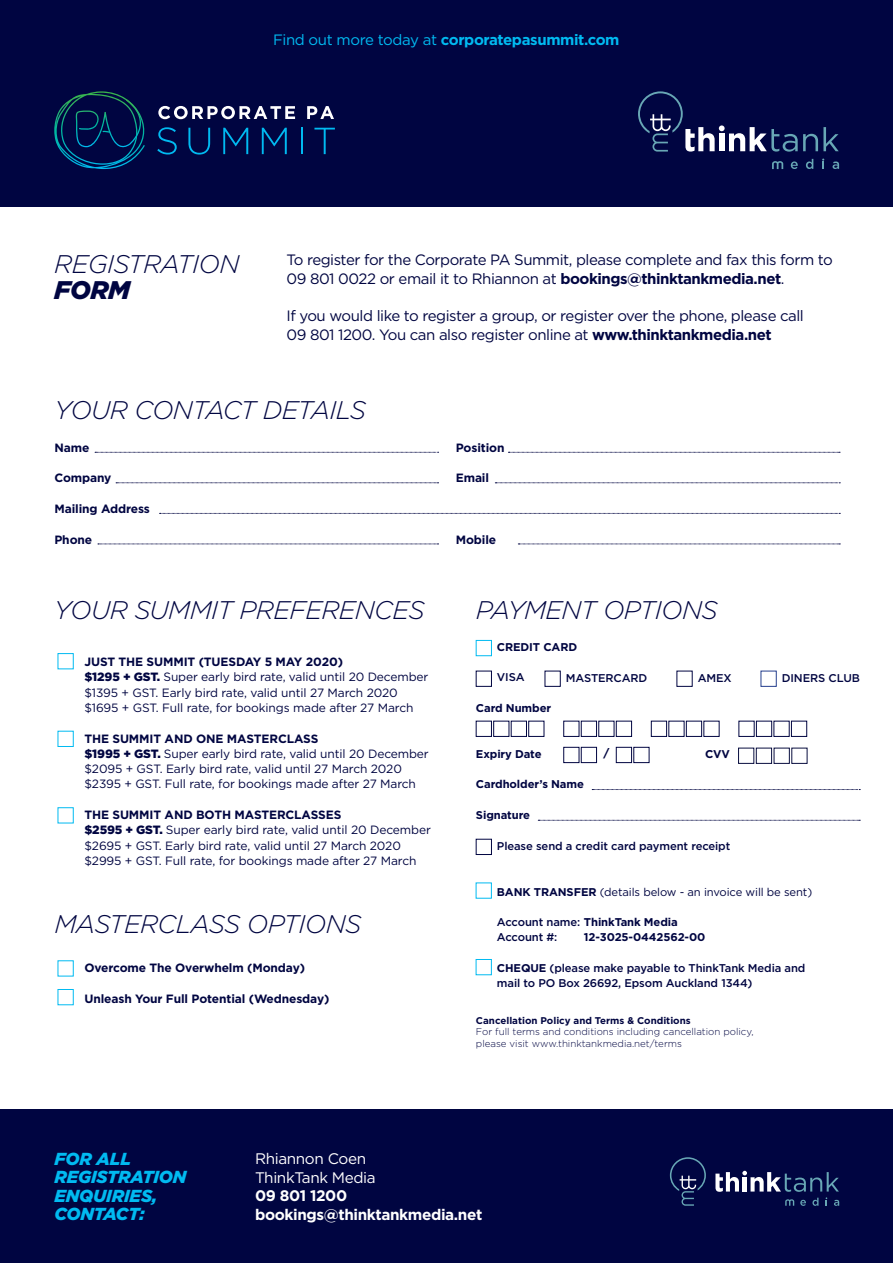
<style>
.page{position:relative;width:893px;height:1263px;background:#fff}
.page>*{position:absolute;margin:0;border:0;box-sizing:border-box;transform-origin:0 0}
.t1{font:italic 300 25.5px/25.5px "Gotham";letter-spacing:-.025em;color:#000541}
.t2{font:italic 900 17.4px/18.3px "Gotham";letter-spacing:-.01em;color:#00baf1}
.t3{font:700 15.3px "Gotham";letter-spacing:-.025em;color:#fff}
.t4{font:15.3px "Gotham";letter-spacing:-.025em;color:#fff}
.t5{font:15px "Gotham";letter-spacing:-.03em;color:#000541}
.t6{font:700 15px "Gotham";letter-spacing:-.025em;color:#00baf1}
.t7{font:12px "Gotham";letter-spacing:-.01em;color:#000541}
.t8{font:700 12px "Gotham";letter-spacing:-.01em;color:#000541}
.t9{font:500 11.25px "Gotham";letter-spacing:-.01em;color:#000541}
.t10{font:700 11.25px "Gotham";letter-spacing:-.01em;color:#000541}
.t11{font:11.25px "Gotham";letter-spacing:-.01em;color:#000541}
.t12{font:300 9.75px/11.7px "Gotham";color:#000541}
.s1{font-weight:400}
.s2{font-weight:900}
.s3{font-weight:700}
.s4{font-weight:500}
</style>
<div class="page">
<div style="left:0;top:0;width:893px;height:207px;background:#000541"></div>
<div style="left:0;top:1109px;width:893px;height:154px;background:#000541"></div>
<svg style="left:715px;top:1170px;width:125px;height:36px"></svg>
<svg style="left:670px;top:1157px;width:36px;height:49px"></svg>
<svg style="left:158px;top:106px;width:137px;height:13px"></svg>
<svg style="left:307px;top:106px;width:27px;height:13px"></svg>
<svg style="left:157px;top:127px;width:20px;height:28px"></svg>
<svg style="left:188px;top:128px;width:22px;height:27px"></svg>
<svg style="left:223px;top:128px;width:25px;height:26px"></svg>
<svg style="left:262px;top:128px;width:25px;height:26px"></svg>
<hr style="left:301px;top:128px;width:2px;height:26px;background:#00baf1">
<svg style="left:314px;top:128px;width:21px;height:26px"></svg>
<svg style="left:54px;top:91px;width:91px;height:78px"></svg>
<svg style="left:772px;top:161px;width:11px;height:8px"></svg>
<svg style="left:791px;top:161px;width:7px;height:8px"></svg>
<svg style="left:806px;top:159px;width:7px;height:10px"></svg>
<svg style="left:832px;top:162px;width:7px;height:7px"></svg>
<svg style="left:822px;top:159px;width:2px;height:10px"></svg>
<svg style="left:638px;top:91px;width:201px;height:61px"></svg>
<div style="left:476px;top:883px;width:16px;height:15px;border:1px solid #00baf1"></div>
<div style="left:476px;top:959px;width:16px;height:16px;border:1px solid #00baf1"></div>
<div style="left:756px;top:721px;width:16px;height:16px;border:1px solid #000541"></div>
<div style="left:774px;top:721px;width:15px;height:16px;border:1px solid #000541"></div>
<div style="left:791px;top:721px;width:16px;height:16px;border:1px solid #000541"></div>
<div style="left:739px;top:721px;width:15px;height:16px;border:1px solid #000541"></div>
<div style="left:616px;top:721px;width:16px;height:16px;border:1px solid #000541"></div>
<div style="left:686px;top:721px;width:16px;height:16px;border:1px solid #000541"></div>
<div style="left:704px;top:721px;width:15px;height:16px;border:1px solid #000541"></div>
<div style="left:651px;top:721px;width:16px;height:16px;border:1px solid #000541"></div>
<div style="left:634px;top:747px;width:15px;height:16px;border:1px solid #000541"></div>
<div style="left:616px;top:747px;width:16px;height:16px;border:1px solid #000541"></div>
<div style="left:669px;top:721px;width:15px;height:16px;border:1px solid #000541"></div>
<div style="left:677px;top:671px;width:15px;height:16px;border:1px solid #000541"></div>
<div style="left:761px;top:671px;width:15px;height:16px;border:1px solid #253f8e"></div>
<svg style="left:538px;top:820px;width:322px;height:1px"></svg>
<svg style="left:592px;top:789px;width:268px;height:1px"></svg>
<div style="left:476px;top:640px;width:16px;height:16px;border:1px solid #00baf1"></div>
<div style="left:476px;top:671px;width:16px;height:16px;border:1px solid #000541"></div>
<div style="left:476px;top:839px;width:16px;height:16px;border:1px solid #000541"></div>
<div style="left:476px;top:721px;width:16px;height:16px;border:1px solid #000541"></div>
<div style="left:493px;top:721px;width:16px;height:16px;border:1px solid #000541"></div>
<div style="left:563px;top:721px;width:16px;height:16px;border:1px solid #000541"></div>
<div style="left:511px;top:721px;width:16px;height:16px;border:1px solid #000541"></div>
<div style="left:581px;top:721px;width:16px;height:16px;border:1px solid #000541"></div>
<div style="left:528px;top:721px;width:16px;height:16px;border:1px solid #000541"></div>
<div style="left:599px;top:721px;width:15px;height:16px;border:1px solid #000541"></div>
<div style="left:563px;top:747px;width:16px;height:16px;border:1px solid #000541"></div>
<div style="left:581px;top:747px;width:16px;height:16px;border:1px solid #000541"></div>
<div style="left:738px;top:748px;width:16px;height:16px;border:1px solid #090e3f"></div>
<div style="left:756px;top:748px;width:16px;height:16px;border:1px solid #090e3f"></div>
<div style="left:792px;top:748px;width:15px;height:16px;border:1px solid #090e3f"></div>
<svg style="left:95px;top:452px;width:344px;height:1px"></svg>
<svg style="left:508px;top:452px;width:332px;height:1px"></svg>
<svg style="left:116px;top:483px;width:323px;height:1px"></svg>
<svg style="left:495px;top:483px;width:345px;height:1px"></svg>
<svg style="left:160px;top:513px;width:680px;height:1px"></svg>
<svg style="left:98px;top:544px;width:341px;height:1px"></svg>
<svg style="left:518px;top:544px;width:322px;height:1px"></svg>
<div style="left:58px;top:653px;width:15px;height:16px;border:1px solid #00baf1"></div>
<div style="left:58px;top:731px;width:15px;height:16px;border:1px solid #00baf1"></div>
<div style="left:58px;top:989px;width:15px;height:16px;border:1px solid #00baf1"></div>
<p class="t6" style="left:273px;top:30px;width:348px"><span class="s1">Find out more today at</span> corporatepasummit.com</p>
<p class="t1" style="left:54px;top:251px;width:187px">REGISTRATION<br><span class="s2">FORM</span></p>
<p class="t5" style="left:286px;top:250px;width:548px">To register for the Corporate PA Summit, please complete and fax this form to</p>
<p class="t5" style="left:286px;top:269px;width:500px">09 801 0022 or email it to Rhiannon at <span class="s3">bookings@thinktankmedia.net</span>.</p>
<p class="t5" style="left:286px;top:306px;width:519px">If you would like to register a group, or register over the phone, please call</p>
<p class="t5" style="left:286px;top:325px;width:487px">09 801 1200. You can also register online at <span class="s3">www.thinktankmedia.net</span></p>
<p class="t1" style="left:54px;top:396px;width:313px">YOUR CONTACT DETAILS</p>
<p class="t8" style="left:54px;top:440px;width:36px">Name</p>
<p class="t8" style="left:54px;top:470px;width:59px">Company</p>
<p class="t8" style="left:54px;top:501px;width:97px">Mailing Address</p>
<p class="t8" style="left:54px;top:531px;width:39px">Phone</p>
<p class="t1" style="left:54px;top:597px;width:372px">YOUR SUMMIT PREFERENCES</p>
<p class="t8" style="left:84px;top:654px;width:260px">JUST THE SUMMIT (TUESDAY 5 MAY 2020)</p>
<p class="t7" style="left:84px;top:669px;width:345px"><span class="s2">$1295 + GST.</span> Super early bird rate, valid until 20 December</p>
<p class="t7" style="left:84px;top:685px;width:315px">$1395 + GST. Early bird rate, valid until 27 March 2020</p>
<p class="t7" style="left:84px;top:700px;width:331px">$1695 + GST. Full rate, for bookings made after 27 March</p>
<p class="t8" style="left:84px;top:730px;width:235px">THE SUMMIT AND ONE MASTERCLASS</p>
<p class="t7" style="left:84px;top:746px;width:346px"><span class="s2">$1995 + GST.</span> Super early bird rate, valid until 20 December</p>
<p class="t7" style="left:84px;top:761px;width:319px">$2095 + GST. Early bird rate, valid until 27 March 2020</p>
<p class="t7" style="left:84px;top:776px;width:333px">$2395 + GST. Full rate, for bookings made after 27 March</p>
<p class="t8" style="left:84px;top:807px;width:259px">THE SUMMIT AND BOTH MASTERCLASSES</p>
<p class="t7" style="left:84px;top:822px;width:348px"><span class="s2">$2595 + GST.</span> Super early bird rate, valid until 20 December</p>
<p class="t7" style="left:84px;top:838px;width:318px">$2695 + GST. Early bird rate, valid until 27 March 2020</p>
<p class="t7" style="left:84px;top:853px;width:334px">$2995 + GST. Full rate, for bookings made after 27 March</p>
<p class="t1" style="left:54px;top:911px;width:309px">MASTERCLASS OPTIONS</p>
<p class="t8" style="left:84px;top:960px;width:222px">Overcome The Overwhelm (Monday)</p>
<p class="t8" style="left:84px;top:990px;width:247px">Unleash Your Full Potential (Wednesday)</p>
<p class="t8" style="left:456px;top:440px;width:50px">Position</p>
<p class="t8" style="left:456px;top:470px;width:35px">Email</p>
<p class="t8" style="left:456px;top:531px;width:42px">Mobile</p>
<p class="t1" style="left:476px;top:597px;width:243px">PAYMENT OPTIONS</p>
<p class="t10" style="left:497px;top:639px;width:82px">CREDIT CARD</p>
<p class="t9" style="left:497px;top:670px;width:29px">VISA</p>
<p class="t10" style="left:476px;top:700px;width:77px">Card Number</p>
<p class="t10" style="left:476px;top:746px;width:67px">Expiry Date</p>
<p class="t10" style="left:705px;top:746px;width:26px">CVV</p>
<p class="t10" style="left:476px;top:777px;width:110px">Cardholder’s Name</p>
<p class="t10" style="left:476px;top:808px;width:56px">Signature</p>
<p class="t9" style="left:497px;top:838px;width:235px">Please send a credit card payment receipt</p>
<p class="t9" style="left:566px;top:671px;width:83px">MASTERCARD</p>
<p class="t9" style="left:698px;top:671px;width:36px">AMEX</p>
<p class="t9" style="left:782px;top:671px;width:80px">DINERS CLUB</p>
<p class="t10" style="left:603px;top:746px;width:7px">/</p>
<p class="t11" style="left:497px;top:884px;width:317px"><span class="s3">BANK TRANSFER</span> (details below - an invoice will be sent)</p>
<p class="t10" style="left:497px;top:915px;width:182px"><span class="s4">Account name:</span> ThinkTank Media</p>
<p class="t9" style="left:497px;top:930px;width:62px">Account #:</p>
<p class="t10" style="left:584px;top:930px;width:123px">12-3025-0442562-00</p>
<p class="t9" style="left:497px;top:961px;width:310px"><span class="s3">CHEQUE</span> (please make payable to ThinkTank Media and</p>
<p class="t9" style="left:497px;top:976px;width:257px">mail to PO Box 26692, Epsom Auckland 1344)</p>
<p class="t12" style="left:476px;top:1014px;width:279px"><span class="s3">Cancellation Policy and Terms &amp; Conditions<br></span>For full terms and conditions including cancellation policy, please visit www.thinktankmedia.net/terms</p>
<p class="t2" style="left:54px;top:1149px;width:134px">FOR ALL<br>REGISTRATION<br>ENQUIRIES,<br>CONTACT:</p>
<p class="t4" style="left:255px;top:1149px;width:113px">Rhiannon Coen</p>
<p class="t4" style="left:255px;top:1167px;width:122px">ThinkTank Media</p>
<p class="t3" style="left:255px;top:1186px;width:94px">09 801 1200</p>
<p class="t3" style="left:255px;top:1204px;width:229px">bookings@thinktankmedia.net</p>
</div>
